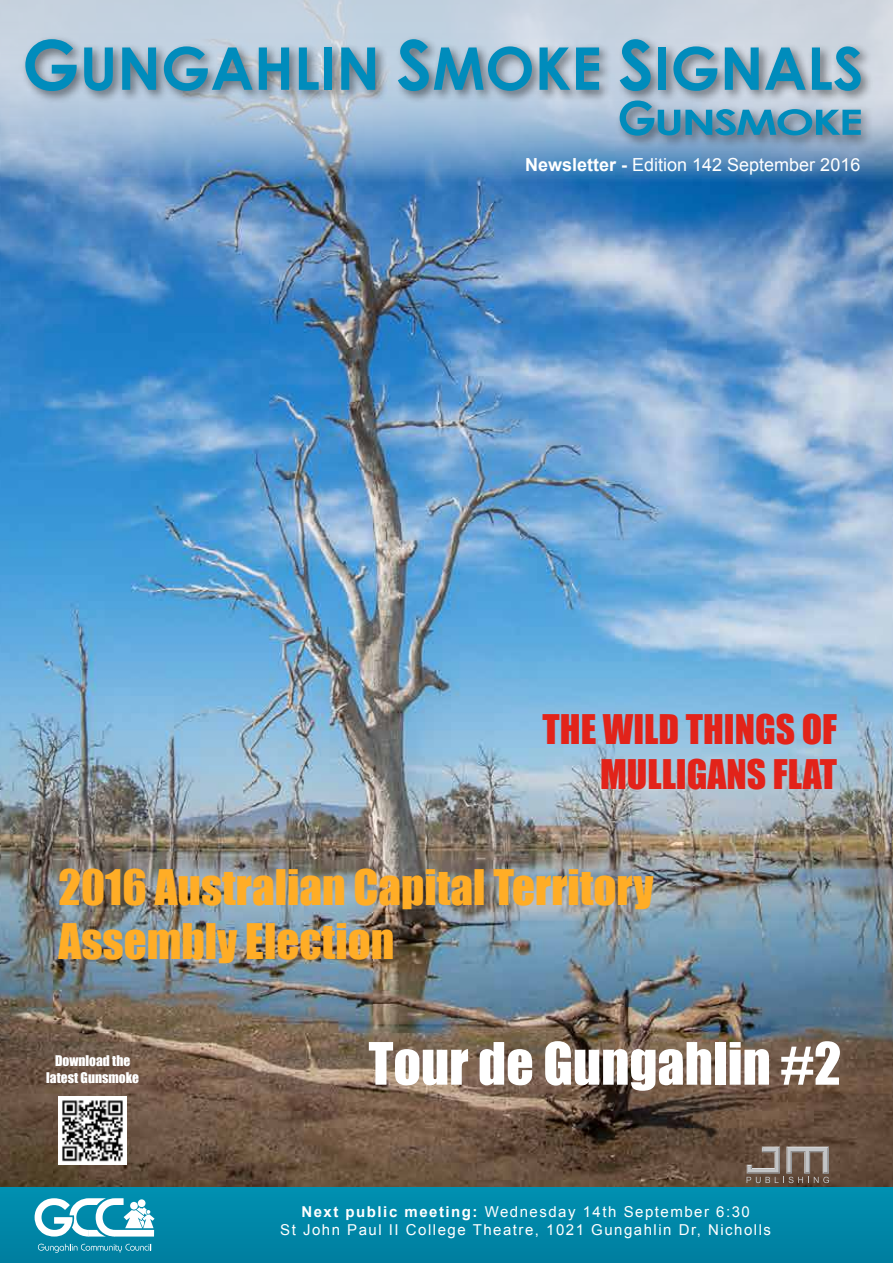
<style>
.page{position:relative;width:893px;height:1263px;background:#fff}
.page>*{position:absolute;margin:0;border:0;box-sizing:border-box;transform-origin:0 0}
.t1{font:54px "Impact";color:#fff}
.t2{font:45px/54px "Impact";color:#ffad26}
.t3{font:37.5px/45px "Impact";color:#e2231a;text-align:right}
.t4{font:18px "Arial";color:#fff}
.t5{font:15px/18px "Arial";letter-spacing:.1em;color:#fff;text-align:center}
.t6{font:13.5px/16.2px "Impact";color:#fff;text-align:center}
.s1{font-weight:700}
</style>
<div class="page">
<img style="left:0;top:181px;width:893px;height:1007px">
<svg style="left:0;top:0;width:893px;height:181px;background:#97b4d1"></svg>
<div style="left:21px;top:34px;width:853px;height:115px;background:#000;opacity:.5"></div>
<svg style="left:620px;top:100px;width:241px;height:36px;background:#64a1be"></svg>
<svg style="left:25px;top:39px;width:52px;height:52px;background:#58a0bd"></svg>
<svg style="left:84px;top:47px;width:29px;height:44px"></svg>
<svg style="left:122px;top:47px;width:34px;height:43px"></svg>
<svg style="left:164px;top:46px;width:89px;height:45px;background:#5ea1be"></svg>
<svg style="left:259px;top:47px;width:30px;height:43px"></svg>
<svg style="left:299px;top:47px;width:20px;height:43px"></svg>
<div style="left:324px;top:47px;width:8px;height:43px;background:#008cbc"></div>
<svg style="left:341px;top:47px;width:34px;height:43px"></svg>
<svg style="left:398px;top:39px;width:134px;height:52px;background:#61a4c1"></svg>
<svg style="left:539px;top:47px;width:31px;height:43px"></svg>
<svg style="left:576px;top:47px;width:23px;height:43px"></svg>
<svg style="left:620px;top:39px;width:31px;height:52px;background:#509fbe"></svg>
<div style="left:658px;top:47px;width:8px;height:43px;background:#008cbc"></div>
<svg style="left:673px;top:46px;width:44px;height:45px;background:#5aa0bc"></svg>
<svg style="left:725px;top:47px;width:34px;height:43px"></svg>
<svg style="left:765px;top:47px;width:41px;height:43px;background:#63a4be"></svg>
<svg style="left:812px;top:46px;width:49px;height:45px;background:#5da3be"></svg>
<div style="left:0;top:1188px;width:893px;height:75px;background:#0087a8"></div>
<svg style="left:38px;top:1244px;width:114px;height:8px"></svg>
<svg style="left:35px;top:1198px;width:120px;height:38px"></svg>
<svg style="left:746px;top:1146px;width:83px;height:37px;background:#82746a"></svg>
<img style="left:59px;top:1096px;width:68px;height:69px">
<p class="t4" style="left:525px;top:152px;width:337px"><span class="s1">Newsletter -</span> Edition 142 September 2016</p>
<h3 class="t3" style="left:543px;top:706px;width:296px">THE WILD THINGS OF<br>MULLIGANS FLAT</h3>
<h2 class="t2" style="left:59px;top:859px;width:597px">2016 Australian Capital Territory<br>Assembly Election</h2>
<p class="t6" style="left:46px;top:1052px;width:94px">Download the latest Gunsmoke</p>
<h1 class="t1" style="left:369px;top:1022px;width:474px">Tour de Gungahlin #2</h1>
<p class="t5" style="left:280px;top:1202px;width:492px"><span class="s1">Next public meeting:</span> Wednesday 14th September 6:30<br>St John Paul II College Theatre, 1021 Gungahlin Dr, Nicholls</p>
</div>
